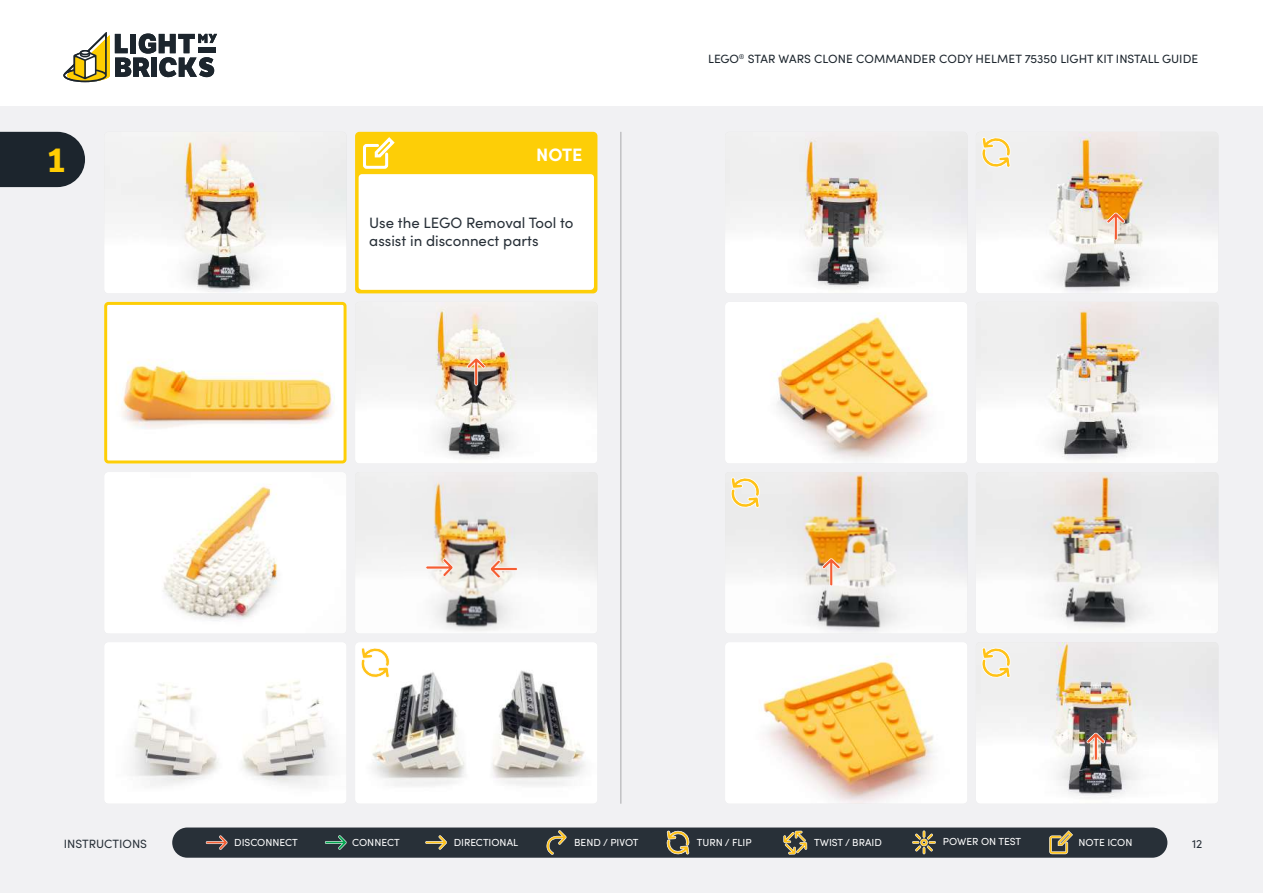
<style>
.page{position:relative;width:1263px;height:893px;background:#fff}
.page>*{position:absolute;margin:0;border:0;box-sizing:border-box;transform-origin:0 0}
.t1{font:700 33px "LFT Etica";color:#ffcd03}
.t2{font:700 18px "Sofia Pro";color:#fff}
.t3{font:15px/18px "Sofia Pro";color:#283038}
.t4{font:12px "Sofia Pro";color:#1c252d}
.t5{font:12px "Sofia Pro";color:#283038}
.t6{font:10.2px "Sofia Pro";color:#fff}
</style>
<div class="page">
<div style="left:0;top:106px;width:1263px;height:787px;background:#f1f1f3"></div>
<hr style="left:621px;top:132px;width:1px;height:672px;background:#000">
<div style="left:172px;top:827px;width:995px;height:31px;background:#283038;border-radius:15px"></div>
<svg style="left:783px;top:831px;width:24px;height:23px"></svg>
<svg style="left:206px;top:835px;width:22px;height:15px"></svg>
<svg style="left:325px;top:835px;width:22px;height:15px"></svg>
<svg style="left:425px;top:835px;width:22px;height:15px"></svg>
<svg style="left:546px;top:830px;width:21px;height:25px"></svg>
<svg style="left:1049px;top:830px;width:24px;height:24px"></svg>
<svg style="left:912px;top:830px;width:24px;height:24px"></svg>
<svg style="left:666px;top:830px;width:24px;height:25px"></svg>
<svg style="left:63px;top:32px;width:154px;height:50px"></svg>
<svg style="left:0;top:132px;width:85px;height:55px;background:#2a333a"></svg>
<img style="left:976px;top:132px;width:242px;height:161px">
<img style="left:105px;top:142px;width:241px;height:151px">
<img style="left:725px;top:139px;width:242px;height:154px">
<img style="left:355px;top:308px;width:242px;height:155px">
<img style="left:976px;top:302px;width:242px;height:161px">
<img style="left:356px;top:472px;width:241px;height:161px">
<img style="left:976px;top:472px;width:242px;height:161px">
<img style="left:355px;top:643px;width:242px;height:160px">
<img style="left:976px;top:642px;width:242px;height:161px">
<img style="left:105px;top:472px;width:241px;height:161px">
<img style="left:726px;top:472px;width:241px;height:161px">
<img style="left:725px;top:302px;width:242px;height:161px">
<img style="left:105px;top:643px;width:241px;height:160px">
<img style="left:725px;top:643px;width:242px;height:160px">
<svg style="left:467px;top:357px;width:18px;height:29px"></svg>
<svg style="left:359px;top:647px;width:32px;height:32px"></svg>
<img style="left:108px;top:306px;width:235px;height:153px">
<div style="left:104px;top:302px;width:243px;height:161px;border:3px solid #fdce07;border-radius:3px"></div>
<div style="left:355px;top:132px;width:242px;height:161px;background:#fdce07;border-radius:4px"></div>
<div style="left:359px;top:174px;width:235px;height:116px;background:#fff;border-radius:3px"></div>
<svg style="left:363px;top:137px;width:32px;height:32px"></svg>
<svg style="left:425px;top:558px;width:29px;height:19px"></svg>
<svg style="left:490px;top:560px;width:28px;height:18px"></svg>
<svg style="left:1106px;top:212px;width:19px;height:29px"></svg>
<svg style="left:822px;top:558px;width:18px;height:28px"></svg>
<svg style="left:980px;top:136px;width:32px;height:33px"></svg>
<svg style="left:729px;top:476px;width:32px;height:33px"></svg>
<svg style="left:980px;top:647px;width:32px;height:32px"></svg>
<svg style="left:1086px;top:732px;width:19px;height:29px"></svg>
<h1 class="t1" style="left:48px;top:140px;width:19px">1</h1>
<h2 class="t2" style="left:536px;top:141px;width:48px">NOTE</h2>
<h3 class="t3" style="left:369px;top:213px;width:206px">Use the LEGO Removal Tool to assist in disconnect parts</h3>
<p class="t4" style="left:708px;top:50px;width:491px">LEGO<sup>®</sup> STAR WARS CLONE COMMANDER CODY HELMET 75350 LIGHT KIT INSTALL GUIDE</p>
<p class="t5" style="left:64px;top:835px;width:85px">INSTRUCTIONS</p>
<p class="t6" style="left:234px;top:835px;width:65px">DISCONNECT</p>
<p class="t6" style="left:352px;top:835px;width:49px">CONNECT</p>
<p class="t6" style="left:454px;top:835px;width:66px">DIRECTIONAL</p>
<p class="t6" style="left:574px;top:835px;width:66px">BEND / PIVOT</p>
<p class="t6" style="left:697px;top:835px;width:56px">TURN / FLIP</p>
<p class="t6" style="left:814px;top:835px;width:69px">TWIST / BRAID</p>
<p class="t6" style="left:943px;top:834px;width:80px">POWER ON TEST</p>
<p class="t6" style="left:1078px;top:835px;width:55px">NOTE ICON</p>
<p class="t5" style="left:1192px;top:835px;width:12px">12</p>
</div>
